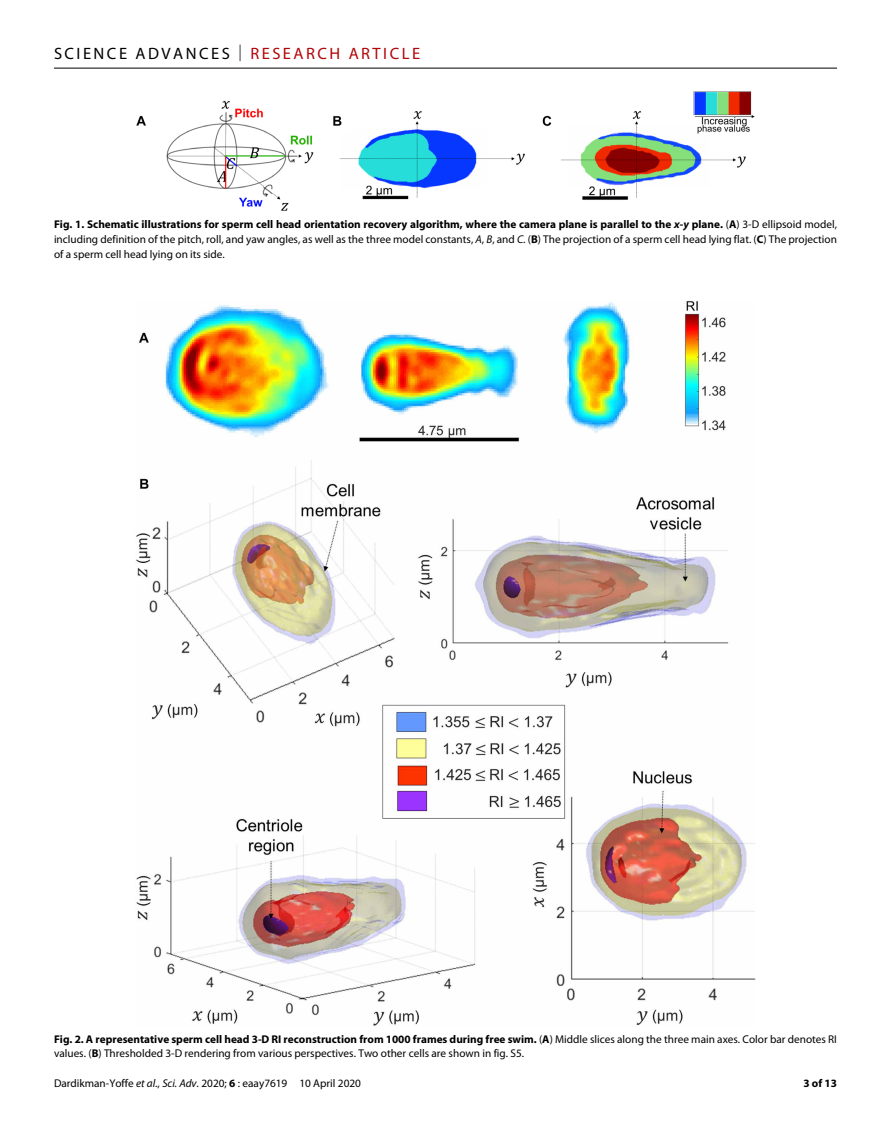
<style>
.page{position:relative;width:891px;height:1134px;background:#fff}
.page>*{position:absolute;margin:0;border:0;box-sizing:border-box;transform-origin:0 0}
.t1{font:16.5px "Myriad Pro";letter-spacing:.15em;color:#000}
.t2{font:11.25px/15px "Myriad Pro";color:#000;text-align:justify}
.t3{font:700 11.25px "Myriad Pro";color:#000}
.s1{font-weight:300}
.s2{color:#b10508}
.s3{font-weight:700}
.s4{font-weight:700;font-style:italic}
.s5{font-style:italic}
</style>
<div class="page">
<hr style="left:54px;top:68px;width:783px;height:1px;background:#000">
<img style="left:136px;top:91px;width:619px;height:120px">
<img style="left:136px;top:301px;width:620px;height:725px">
<h1 class="t1" style="left:54px;top:40px;width:368px">SCIENCE ADVANCES <span class="s1">|</span> <span class="s2">RESEARCH ARTICLE</span></h1>
<p class="t2" style="left:54px;top:217px;width:785px"><span class="s3">Fig. 1. Schematic illustrations for sperm cell head orientation recovery algorithm, where the camera plane is parallel to the</span> <span class="s4">x</span><span class="s3">-</span><span class="s4">y</span> <span class="s3">plane.</span> (<span class="s3">A</span>) 3-D ellipsoid model, including definition of the pitch, roll, and yaw angles, as well as the three model constants, <span class="s5">A</span>, <span class="s5">B</span>, and <span class="s5">C</span>. (<span class="s3">B</span>) The projection of a sperm cell head lying flat. (<span class="s3">C</span>) The projection of a sperm cell head lying on its side.</p>
<p class="t2" style="left:54px;top:1031px;width:785px"><span class="s3">Fig. 2. A representative sperm cell head 3-D RI reconstruction from 1000 frames during free swim.</span> (<span class="s3">A</span>) Middle slices along the three main axes. Color bar denotes RI values. (<span class="s3">B</span>) Thresholded 3-D rendering from various perspectives. Two other cells are shown in fig. S5.</p>
<p class="t2" style="left:54px;top:1076px;width:309px">Dardikman-Yoffe <span class="s5">et al</span>., <span class="s5">Sci. Adv.</span> 2020; <span class="s3">6</span> : eaay7619 10 April 2020</p>
<p class="t3" style="left:803px;top:1074px;width:35px">3 of 13</p>
</div>
